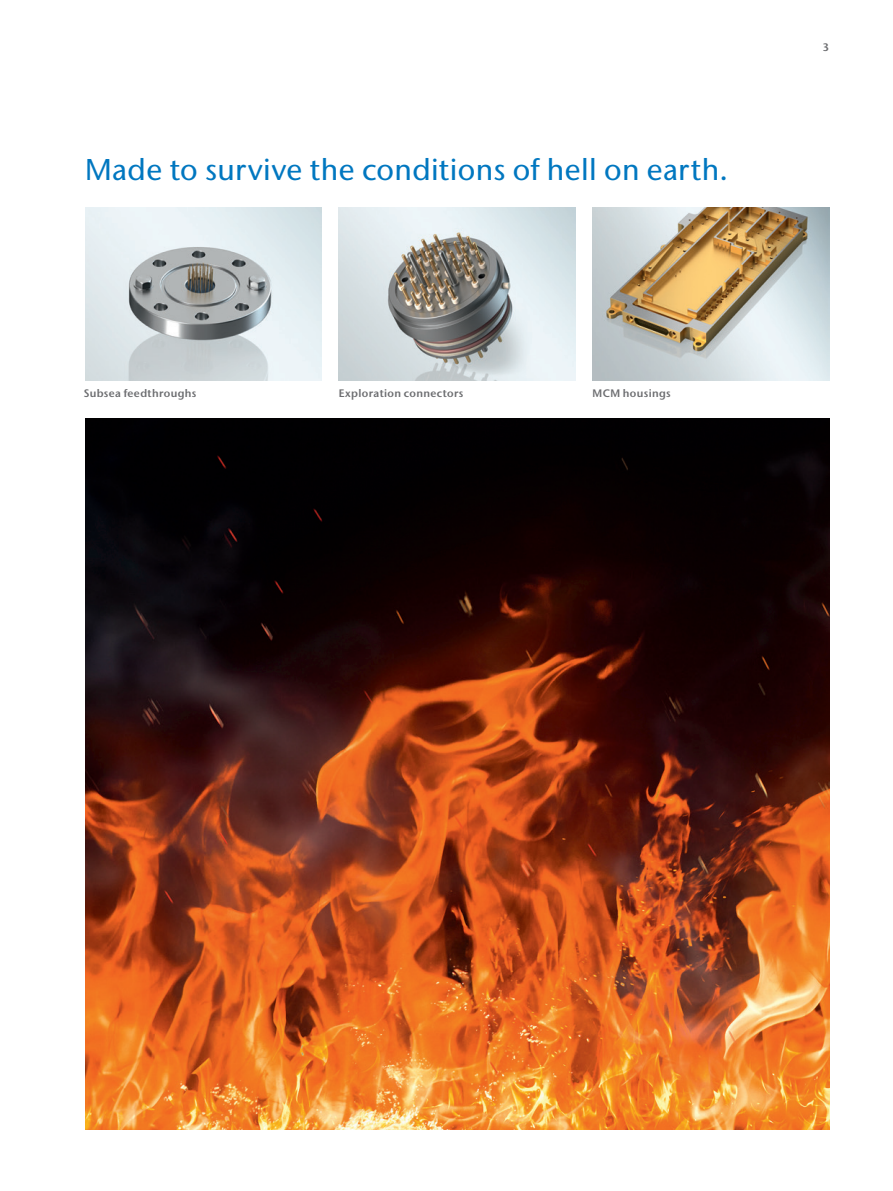
<style>
.page{position:relative;width:893px;height:1191px;background:#fff}
.page>*{position:absolute;margin:0;border:0;box-sizing:border-box;transform-origin:0 0}
.t1{font:500 30px "Stone Sans IIITC Std";letter-spacing:.015em;color:#0077c0}
.t2{font:600 10.8px "Stone Sans IIITC Std";letter-spacing:.035em;color:#6c6d70}
.t3{font:600 10.8px "Stone Sans Std";color:#6c6d70}
</style>
<div class="page">
<img style="left:85px;top:207px;width:237px;height:173px">
<img style="left:339px;top:207px;width:236px;height:173px">
<img style="left:592px;top:207px;width:237px;height:173px">
<img style="left:85px;top:419px;width:744px;height:710px">
<h1 class="t1" style="left:85px;top:151px;width:644px">Made to survive the conditions of hell on earth.</h1>
<p class="t2" style="left:84px;top:387px;width:114px">Subsea feedthroughs</p>
<p class="t2" style="left:339px;top:387px;width:126px">Exploration connectors</p>
<p class="t2" style="left:592px;top:387px;width:80px">MCM housings</p>
<p class="t3" style="left:823px;top:40px;width:8px">3</p>
</div>
